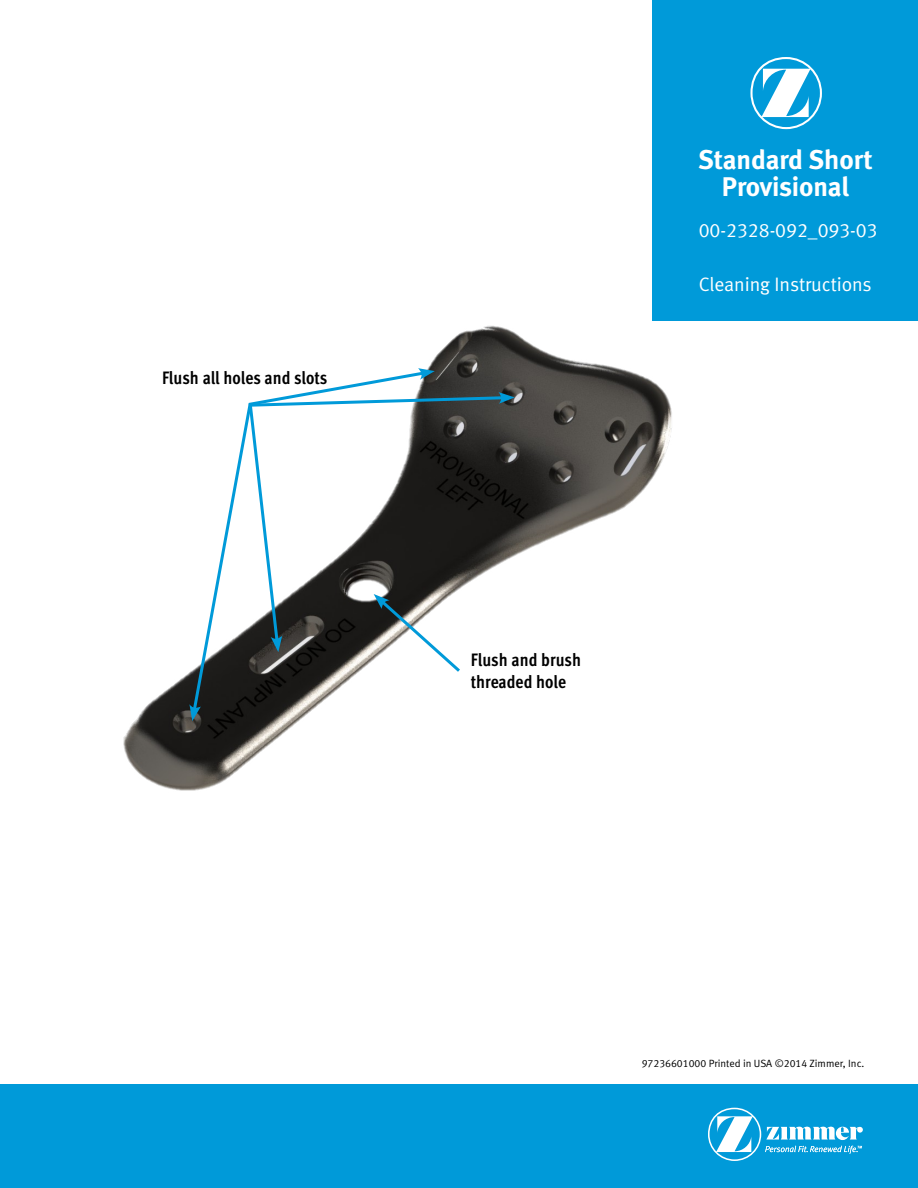
<style>
.page{position:relative;width:918px;height:1188px;background:#fff}
.page>*{position:absolute;margin:0;border:0;box-sizing:border-box;transform-origin:0 0}
.t1{font:27px/27px "Meta Bold LF";color:#fff;text-align:center}
.t2{font:19.5px "Meta Normal LF";color:#fff}
.t3{font:18px/21.6px "Meta Cond Bold LF";color:#000}
.t4{font:10.5px "Meta Normal LF";color:#000}
</style>
<div class="page">
<img style="left:123px;top:325px;width:549px;height:466px">
<div style="left:652px;top:0;width:266px;height:321px;background:#009ad9"></div>
<svg style="left:750px;top:57px;width:72px;height:72px"></svg>
<div style="left:0;top:1084px;width:918px;height:104px;background:#009ad9"></div>
<svg style="left:708px;top:1108px;width:155px;height:53px"></svg>
<svg style="left:189px;top:368px;width:326px;height:353px"></svg>
<p class="t3" style="left:162px;top:367px;width:167px">Flush all holes and slots</p>
<h1 class="t1" style="left:698px;top:146px;width:176px">Standard Short<br>Provisional</h1>
<p class="t2" style="left:699px;top:219px;width:180px">00-2328-092_093-03</p>
<p class="t2" style="left:699px;top:273px;width:174px">Cleaning Instructions</p>
<p class="t3" style="left:471px;top:649px;width:112px">Flush and brush threaded hole</p>
<p class="t4" style="left:642px;top:1057px;width:224px">97236601000 Printed in USA ©2014 Zimmer, Inc.</p>
</div>
